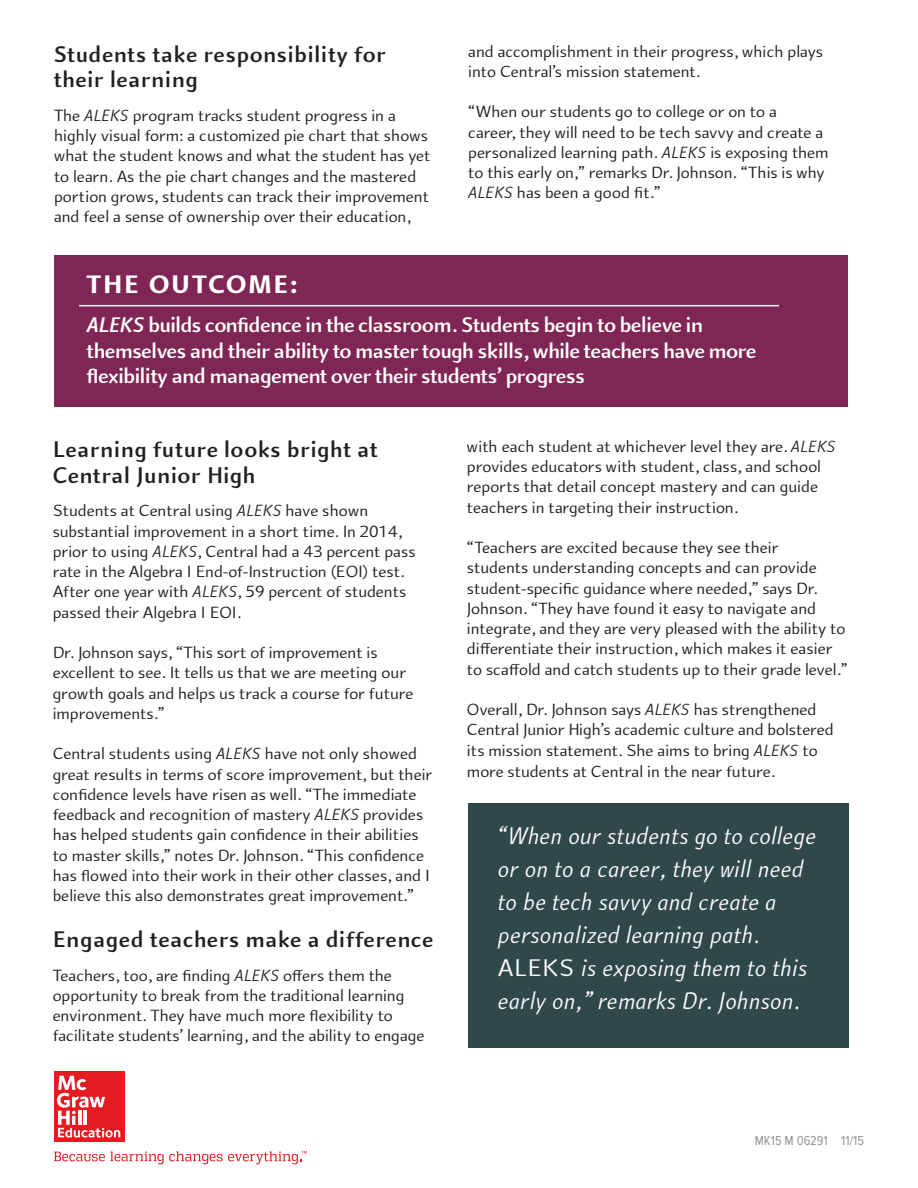
<style>
.page{position:relative;width:918px;height:1188px;background:#fff}
.page>*{position:absolute;margin:0;border:0;box-sizing:border-box;transform-origin:0 0}
.t1{font:800 27px "Arum Sans";letter-spacing:.075em;color:#fff}
.t2{font:italic 25.5px/33px "Arum Sans";letter-spacing:.015em;color:#fff}
.t3{font:700 24px/25.5px "Arum Sans";letter-spacing:.05em;color:#231f20}
.t4{font:700 22.5px/25.5px "Arum Sans";color:#fff}
.t5{font:17.25px/20.2px "Arum Sans";color:#231f20}
.t6{font:13.5px "Proxima Nova Cond";color:#939598}
.s1{font-style:italic}
.s2{font-style:normal}
</style>
<div class="page">
<div style="left:54px;top:255px;width:794px;height:152px;background:#7f2654"></div>
<hr style="left:79px;top:305px;width:700px;height:1px;background:#fff">
<div style="left:468px;top:803px;width:381px;height:245px;background:#31484b"></div>
<div style="left:54px;top:1071px;width:71px;height:71px;background:#e51b21"></div>
<svg style="left:57px;top:1076px;width:63px;height:62px"></svg>
<svg style="left:54px;top:1151px;width:253px;height:13px"></svg>
<h3 class="t3" style="left:54px;top:42px;width:333px">Students take responsibility for their learning</h3>
<p class="t5" style="left:54px;top:105px;width:378px">The <span class="s1">ALEKS</span> program tracks student progress in a highly visual form: a customized pie chart that shows what the student knows and what the student has yet to learn. As the pie chart changes and the mastered portion grows, students can track their improvement and feel a sense of ownership over their education,</p>
<p class="t5" style="left:468px;top:41px;width:356px">and accomplishment in their progress, which plays into Central’s mission statement.</p>
<p class="t5" style="left:468px;top:102px;width:362px">“When our students go to college or on to a<br>career, they will need to be tech savvy and create a personalized learning path. <span class="s1">ALEKS</span> is exposing them to this early on,” remarks Dr. Johnson. “This is why <span class="s1">ALEKS</span> has been a good fit.”</p>
<h1 class="t1" style="left:87px;top:269px;width:212px">THE OUTCOME:</h1>
<h3 class="t4" style="left:87px;top:313px;width:671px"><span class="s1">ALEKS</span> builds confidence in the classroom. Students begin to believe in themselves and their ability to master tough skills, while teachers have more flexibility and management over their students’ progress</h3>
<h3 class="t3" style="left:53px;top:437px;width:326px">Learning future looks bright at<br>Central Junior High</h3>
<p class="t5" style="left:53px;top:501px;width:365px">Students at Central using <span class="s1">ALEKS</span> have shown substantial improvement in a short time. In 2014, prior to using <span class="s1">ALEKS</span>, Central had a 43 percent pass rate in the Algebra I End-of-Instruction (EOI) test.<br>After one year with <span class="s1">ALEKS</span>, 59 percent of students passed their Algebra I EOI.</p>
<p class="t5" style="left:53px;top:643px;width:362px">Dr. Johnson says, “This sort of improvement is excellent to see. It tells us that we are meeting our growth goals and helps us track a course for future improvements.”</p>
<p class="t5" style="left:53px;top:744px;width:381px">Central students using <span class="s1">ALEKS</span> have not only showed great results in terms of score improvement, but their confidence levels have risen as well. “The immediate feedback and recognition of mastery <span class="s1">ALEKS</span> provides has helped students gain confidence in their abilities to master skills,” notes Dr. Johnson. “This confidence has flowed into their work in their other classes, and I believe this also demonstrates great improvement.”</p>
<h3 class="t3" style="left:53px;top:927px;width:382px">Engaged teachers make a difference</h3>
<p class="t5" style="left:53px;top:965px;width:373px">Teachers, too, are finding <span class="s1">ALEKS</span> offers them the opportunity to break from the traditional learning environment. They have much more flexibility to facilitate students’ learning, and the ability to engage</p>
<p class="t5" style="left:467px;top:437px;width:370px">with each student at whichever level they are. <span class="s1">ALEKS </span>provides educators with student, class, and school reports that detail concept mastery and can guide teachers in targeting their instruction.</p>
<p class="t5" style="left:467px;top:538px;width:382px">“Teachers are excited because they see their<br>students understanding concepts and can provide student-specific guidance where needed,” says Dr.<br>Johnson. “They have found it easy to navigate and integrate, and they are very pleased with the ability to differentiate their instruction, which makes it easier to scaffold and catch students up to their grade level.”</p>
<p class="t5" style="left:467px;top:700px;width:368px;line-height:20.7px">Overall, Dr. Johnson says <span class="s1">ALEKS</span> has strengthened Central Junior High’s academic culture and bolstered its mission statement. She aims to bring <span class="s1">ALEKS</span> to more students at Central in the near future.</p>
<h2 class="t2" style="left:498px;top:820px;width:319px">“When our students go to college or on to a career, they will need to be tech savvy and create a personalized learning path.<br><span class="s2">ALEKS</span> is exposing them to this early on,” remarks Dr. Johnson.</h2>
<p class="t6" style="left:755px;top:1133px;width:111px">MK15 M 06291 11/15</p>
</div>
